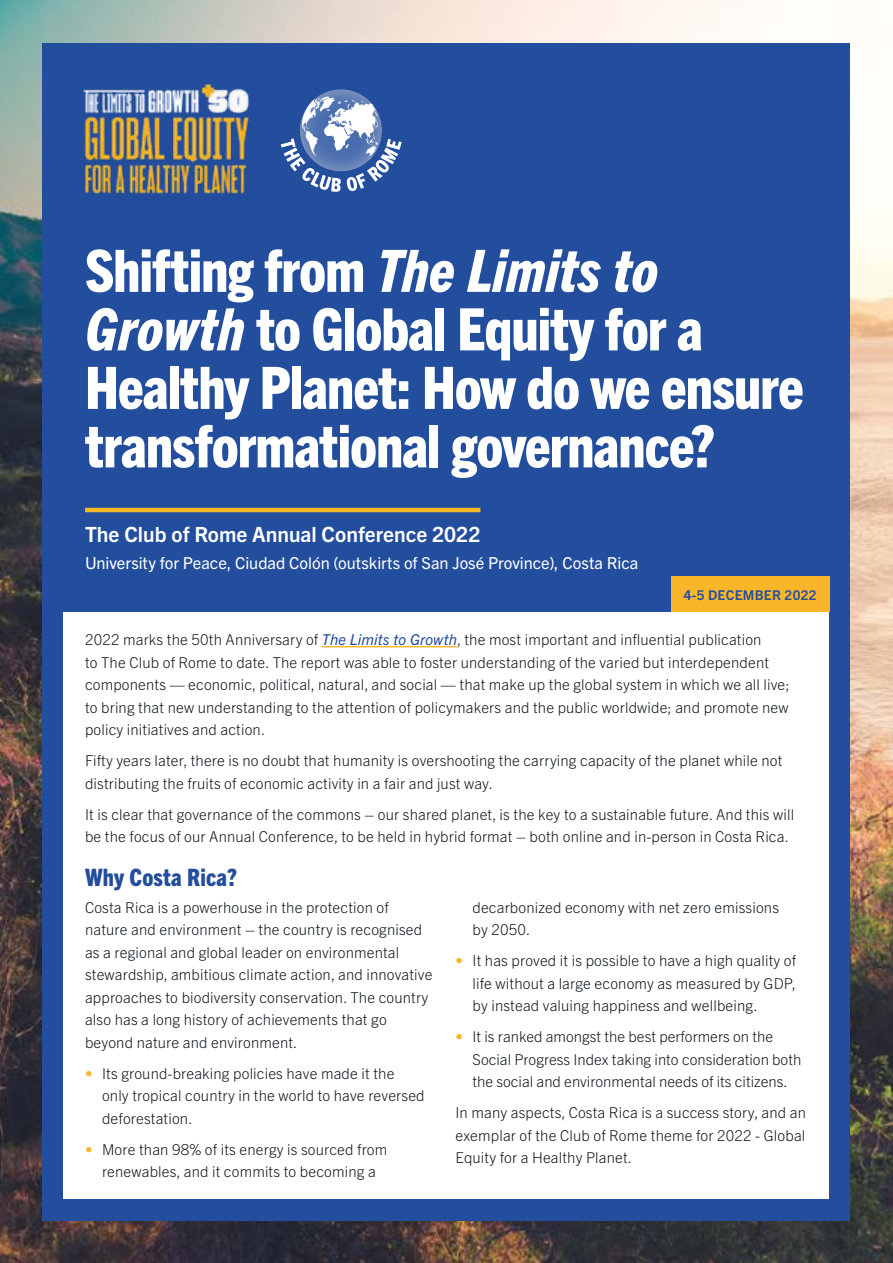
<style>
.page{position:relative;width:893px;height:1263px;background:#fff}
.page>*{position:absolute;margin:0;border:0;box-sizing:border-box;transform-origin:0 0}
.t1{font:800 condensed 58.5px/58.5px "Trade Gothic Next LT Pro";letter-spacing:-.015em;color:#fff}
.t2{font:800 condensed 24px "Trade Gothic Next LT Pro";letter-spacing:.01em;color:#234e9e}
.t3{font:700 21px "Trade Gothic Next LT Pro";color:#fff}
.t4{font:16.5px "Trade Gothic Next LT Pro";color:#fff}
.t5{font:300 15px/22.5px "Trade Gothic Next LT Pro";letter-spacing:.01em;color:#101820}
.t6{font:700 13.5px "Trade Gothic Next LT Pro";letter-spacing:.02em;color:#234e9e}
.s1{font-style:italic}
.s2{font-weight:400;font-style:italic;color:#234e9e}
.s3{font-weight:800;color:#fab629}
</style>
<div class="page">
<img style="left:0;top:0;width:893px;height:1263px">
<div style="left:43px;top:43px;width:807px;height:1177px;background:#234e9e"></div>
<hr style="left:85px;top:508px;width:395px;height:4px;background:#fab629">
<div style="left:671px;top:576px;width:158px;height:36px;background:#fab629"></div>
<div style="left:64px;top:612px;width:765px;height:587px;background:#fff"></div>
<hr style="left:322px;top:646px;width:135px;height:1px;background:#fab629">
<svg style="left:300px;top:89px;width:82px;height:82px"></svg>
<svg style="left:281px;top:96px;width:121px;height:96px"></svg>
<img style="left:83px;top:83px;width:167px;height:111px">
<h1 class="t1" style="left:85px;top:238px;width:720px">Shifting from <span class="s1">The Limits to<br>Growth</span> to Global Equity for a<br>Healthy Planet: How do we ensure transformational governance?</h1>
<h3 class="t3" style="left:85px;top:520px;width:397px">The Club of Rome Annual Conference 2022</h3>
<p class="t4" style="left:85px;top:551px;width:555px">University for Peace, Ciudad Colón (outskirts of San José Province), Costa Rica</p>
<p class="t6" style="left:684px;top:585px;width:134px">4-5 DECEMBER 2022</p>
<p class="t5" style="left:85px;top:627px;width:706px">2022 marks the 50th Anniversary of <span class="s2">The Limits to Growth</span>, the most important and influential publication<br>to The Club of Rome to date. The report was able to foster understanding of the varied but interdependent components — economic, political, natural, and social — that make up the global system in which we all live; to bring that new understanding to the attention of policymakers and the public worldwide; and promote new policy initiatives and action.</p>
<p class="t5" style="left:85px;top:748px;width:699px">Fifty years later, there is no doubt that humanity is overshooting the carrying capacity of the planet while not distributing the fruits of economic activity in a fair and just way.</p>
<p class="t5" style="left:85px;top:802px;width:711px">It is clear that governance of the commons – our shared planet, is the key to a sustainable future. And this will be the focus of our Annual Conference, to be held in hybrid format – both online and in-person in Costa Rica.</p>
<h2 class="t2" style="left:85px;top:861px;width:153px">Why Costa Rica?</h2>
<p class="t5" style="left:85px;top:895px;width:349px">Costa Rica is a powerhouse in the protection of nature and environment – the country is recognised as a regional and global leader on environmental stewardship, ambitious climate action, and innovative approaches to biodiversity conservation. The country also has a long history of achievements that go beyond nature and environment.</p>
<p class="t5" style="left:102px;top:1061px;width:324px;text-indent:-17px"><span class="s3">•</span> Its ground-breaking policies have made it the only tropical country in the world to have reversed deforestation.</p>
<p class="t5" style="left:85px;top:1137px;width:304px;text-align:center"><span class="s3">•</span> More than 98% of its energy is sourced from renewables, and it commits to becoming a</p>
<p class="t5" style="left:472px;top:895px;width:308px">decarbonized economy with net zero emissions by 2050.</p>
<p class="t5" style="left:472px;top:948px;width:325px;text-align:justify;text-indent:-17px"><span class="s3">•</span> It has proved it is possible to have a high quality of life without a large economy as measured by GDP, by instead valuing happiness and wellbeing.</p>
<p class="t5" style="left:472px;top:1024px;width:330px;text-indent:-17px"><span class="s3">•</span> It is ranked amongst the best performers on the<br>Social Progress Index taking into consideration both the social and environmental needs of its citizens.</p>
<p class="t5" style="left:455px;top:1100px;width:352px;text-align:justify">In many aspects, Costa Rica is a success story, and an exemplar of the Club of Rome theme for 2022 - Global Equity for a Healthy Planet.</p>
</div>
